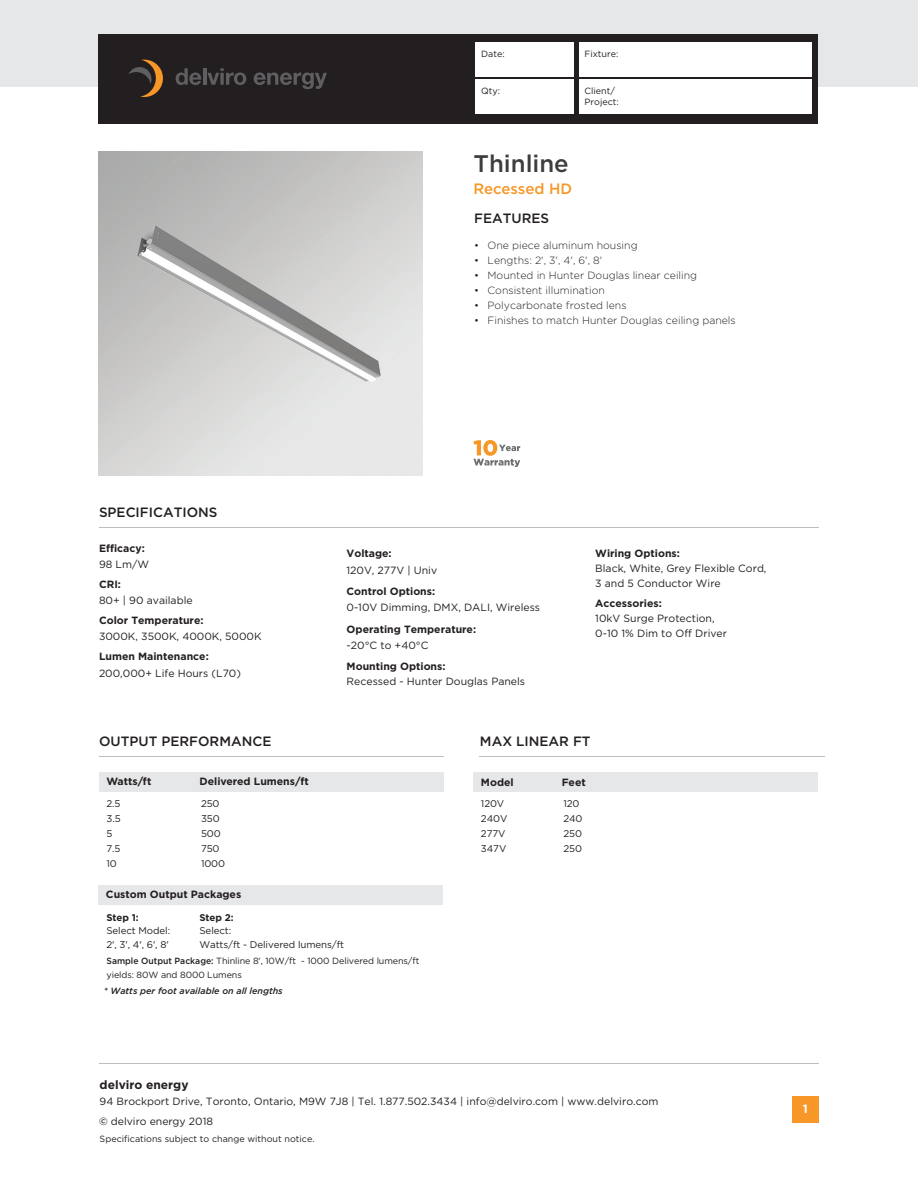
<style>
.page{position:relative;width:918px;height:1188px;background:#fff}
.page>*{position:absolute;margin:0;border:0;box-sizing:border-box;transform-origin:0 0}
.t1{font:500 24px "Gotham";color:#3e3e3f}
.t2{font:500 15px "Gotham";color:#f79727}
.t3{font:500 13.5px "Gotham";color:#231f20}
.t4{font:700 12px "Gotham";color:#231f20}
.t5{font:700 12px "Gotham";color:#fff}
.t6{font:10.5px/15px "Gotham";color:#231f20}
.t7{font:700 10.5px "Gotham";color:#231f20}
.t8{font:300 10.5px/15px "Gotham";color:#231f20;text-align:justify}
.t9{font:9.75px/15px "Gotham";letter-spacing:-.01em;color:#231f20}
.t10{font:700 9.75px "Gotham";letter-spacing:-.01em;color:#231f20}
.t11{font:9px/13.5px "Gotham";color:#231f20}
.t12{font:italic 500 9px "Gotham";color:#231f20}
.s1{font-weight:500}
</style>
<div class="page">
<hr style="left:99px;top:527px;width:720px;height:1px;background:#bcbdc0">
<svg style="left:473px;top:440px;width:47px;height:27px"></svg>
<hr style="left:99px;top:756px;width:345px;height:1px;background:#bcbdc0">
<hr style="left:480px;top:756px;width:345px;height:1px;background:#bcbdc0">
<div style="left:99px;top:772px;width:345px;height:19px;background:#e6e7e9"></div>
<div style="left:473px;top:772px;width:345px;height:19px;background:#e6e7e9"></div>
<div style="left:98px;top:885px;width:345px;height:20px;background:#e6e7e9"></div>
<div style="left:792px;top:1096px;width:26px;height:27px;background:#f79727"></div>
<hr style="left:99px;top:1063px;width:720px;height:1px;background:#bcbdc0">
<div style="left:0;top:0;width:918px;height:87px;background:#e6e7e9"></div>
<div style="left:98px;top:34px;width:720px;height:90px;background:#231f20"></div>
<svg style="left:129px;top:59px;width:34px;height:38px"></svg>
<svg style="left:176px;top:68px;width:25px;height:17px"></svg>
<hr style="left:203px;top:68px;width:3px;height:17px;background:#5f5f62">
<svg style="left:207px;top:68px;width:39px;height:17px"></svg>
<svg style="left:254px;top:72px;width:73px;height:17px"></svg>
<div style="left:475px;top:80px;width:99px;height:34px;background:#fff"></div>
<div style="left:475px;top:43px;width:99px;height:34px;background:#fff"></div>
<div style="left:579px;top:43px;width:233px;height:34px;background:#fff"></div>
<div style="left:579px;top:80px;width:233px;height:34px;background:#fff"></div>
<img style="left:98px;top:152px;width:324px;height:324px">
<p class="t11" style="left:481px;top:47px;width:25px">Date:</p>
<p class="t11" style="left:585px;top:47px;width:35px">Fixture:</p>
<p class="t11" style="left:585px;top:85px;width:36px;line-height:10.8px">Client/<br>Project:</p>
<p class="t11" style="left:481px;top:84px;width:20px">Qty:</p>
<h1 class="t1" style="left:474px;top:150px;width:97px">Thinline</h1>
<h2 class="t2" style="left:473px;top:180px;width:100px">Recessed HD</h2>
<p class="t3" style="left:474px;top:210px;width:76px">FEATURES</p>
<p class="t8" style="left:474px;top:238px;width:6px">• • • • • •</p>
<p class="t8" style="left:488px;top:238px;width:250px;text-align:left">One piece aluminum housing<br>Lengths: 2', 3', 4', 6', 8'<br>Mounted in Hunter Douglas linear ceiling<br>Consistent illumination<br>Polycarbonate frosted lens<br>Finishes to match Hunter Douglas ceiling panels</p>
<p class="t3" style="left:99px;top:505px;width:120px">SPECIFICATIONS</p>
<p class="t7" style="left:99px;top:542px;width:47px">Efficacy:</p>
<p class="t6" style="left:99px;top:557px;width:52px">98 Lm/W</p>
<p class="t7" style="left:99px;top:578px;width:23px">CRI:</p>
<p class="t6" style="left:99px;top:593px;width:95px">80+ | 90 available</p>
<p class="t7" style="left:99px;top:614px;width:106px">Color Temperature:</p>
<p class="t6" style="left:99px;top:629px;width:164px">3000K, 3500K, 4000K, 5000K</p>
<p class="t7" style="left:99px;top:650px;width:111px">Lumen Maintenance:</p>
<p class="t6" style="left:99px;top:665px;width:143px">200,000+ Life Hours (L70)</p>
<p class="t7" style="left:346px;top:547px;width:47px">Voltage:</p>
<p class="t6" style="left:346px;top:562px;width:92px">120V, 277V | Univ</p>
<p class="t7" style="left:346px;top:585px;width:90px">Control Options:</p>
<p class="t6" style="left:346px;top:600px;width:195px">0-10V Dimming, DMX, DALI, Wireless</p>
<p class="t7" style="left:347px;top:623px;width:131px">Operating Temperature:</p>
<p class="t6" style="left:347px;top:638px;width:83px">-20°C to +40°C</p>
<p class="t7" style="left:347px;top:660px;width:100px">Mounting Options:</p>
<p class="t6" style="left:347px;top:674px;width:180px">Recessed - Hunter Douglas Panels</p>
<p class="t7" style="left:595px;top:547px;width:86px">Wiring Options:</p>
<p class="t6" style="left:595px;top:561px;width:173px">Black, White, Grey Flexible Cord,<br>3 and 5 Conductor Wire</p>
<p class="t7" style="left:595px;top:597px;width:68px">Accessories:</p>
<p class="t6" style="left:595px;top:611px;width:133px">10kV Surge Protection,<br>0-10 1% Dim to Off Driver</p>
<p class="t3" style="left:99px;top:734px;width:174px">OUTPUT PERFORMANCE</p>
<p class="t3" style="left:480px;top:734px;width:112px">MAX LINEAR FT</p>
<p class="t7" style="left:106px;top:775px;width:46px">Watts/ft</p>
<p class="t9" style="left:106px;top:796px;width:16px">2.5<br>3.5<br>5<br>7.5<br>10</p>
<p class="t7" style="left:200px;top:775px;width:111px">Delivered Lumens/ft</p>
<p class="t9" style="left:201px;top:796px;width:26px">250<br>350<br>500<br>750<br>1000</p>
<p class="t7" style="left:481px;top:776px;width:34px">Model</p>
<p class="t9" style="left:481px;top:796px;width:28px">120V<br>240V<br>277V<br>347V</p>
<p class="t7" style="left:562px;top:776px;width:25px">Feet</p>
<p class="t9" style="left:563px;top:796px;width:21px">120<br>240<br>250<br>250</p>
<p class="t7" style="left:106px;top:888px;width:137px">Custom Output Packages</p>
<p class="t10" style="left:107px;top:911px;width:34px">Step 1:</p>
<p class="t9" style="left:107px;top:924px;width:65px;line-height:13.5px">Select Model:<br>2', 3', 4', 6', 8'</p>
<p class="t10" style="left:200px;top:911px;width:36px">Step 2:</p>
<p class="t9" style="left:200px;top:924px;width:146px;line-height:13.5px">Select:<br>Watts/ft - Delivered lumens/ft</p>
<p class="t11" style="left:106px;top:954px;width:314px"><span class="s1">Sample Output Package:</span> Thinline 8', 10W/ft - 1000 Delivered lumens/ft yields: 80W and 8000 Lumens</p>
<p class="t12" style="left:104px;top:986px;width:180px">* Watts per foot available on all lengths</p>
<p class="t4" style="left:100px;top:1078px;width:90px">delviro energy</p>
<p class="t6" style="left:100px;top:1094px;width:560px">94 Brockport Drive, Toronto, Ontario, M9W 7J8 | Tel. 1.877.502.3434 | info@delviro.com | www.delviro.com</p>
<p class="t6" style="left:99px;top:1113px;width:116px"><span class="s1">©</span> delviro energy 2018</p>
<p class="t11" style="left:100px;top:1131px;width:216px">Specifications subject to change without notice.</p>
<p class="t5" style="left:803px;top:1102px;width:7px">1</p>
</div>
